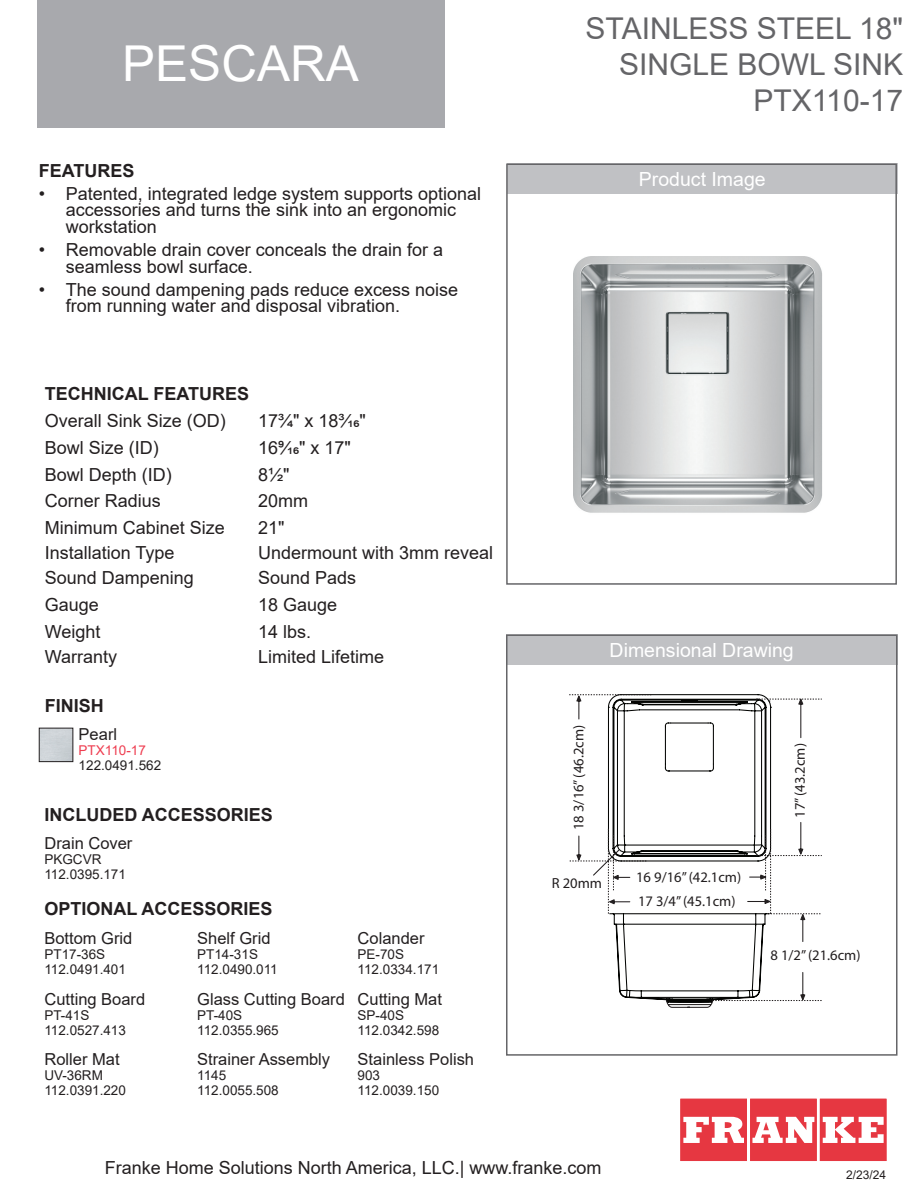
<style>
.page{position:relative;width:918px;height:1188px;background:#fff}
.page>*{position:absolute;margin:0;border:0;box-sizing:border-box;transform-origin:0 0}
.t1{font:49.5px "Arial";color:#fff}
.t2{font:30px "Arial";color:#656568}
.t3{font:19.5px "Arial";color:#fff}
.t4{font:18px/16.5px "Arial";color:#231f20}
.t5{font:700 18px "Arial";color:#231f20}
.t6{font:16.5px "Arial";color:#231f20}
.t7{font:14.55px/24.3px "Myriad Pro";color:#211d1e}
.t8{font:13.5px "Arial";color:#231f20}
.t9{font:13.5px "Arial";color:#ee3d50}
.t10{font:12px "Arial";color:#231f20}
</style>
<div class="page">
<div style="left:506px;top:634px;width:392px;height:31px;background:#c0c1c4"></div>
<div style="left:506px;top:634px;width:392px;height:422px;border:2px solid #656568"></div>
<div style="left:507px;top:164px;width:391px;height:30px;background:#c0c1c4"></div>
<div style="left:506px;top:164px;width:391px;height:421px;border:2px solid #656568"></div>
<svg style="left:680px;top:1099px;width:206px;height:62px"></svg>
<div style="left:37px;top:0;width:408px;height:127px;background:#a8a9ad"></div>
<div style="left:39px;top:728px;width:34px;height:34px;border:1px solid #231f20"></div>
<img style="left:573px;top:256px;width:249px;height:257px">
<svg style="left:569px;top:694px;width:253px;height:314px"></svg>
<p class="t1" style="left:122px;top:30px;width:238px">PESCARA</p>
<p class="t5" style="left:39px;top:158px;width:97px">FEATURES</p>
<p class="t4" style="left:66px;top:185px;width:417px;text-indent:-27px">• Patented, integrated ledge system supports optional accessories and turns the sink into an ergonomic workstation</p>
<p class="t4" style="left:66px;top:241px;width:379px;text-indent:-27px">• Removable drain cover conceals the drain for a seamless bowl surface.</p>
<p class="t4" style="left:66px;top:281px;width:394px;text-indent:-27px">• The sound dampening pads reduce excess noise from running water and disposal vibration.</p>
<p class="t5" style="left:45px;top:381px;width:206px">TECHNICAL FEATURES</p>
<p class="t4" style="left:45px;top:412px;width:183px">Overall Sink Size (OD)</p>
<p class="t4" style="left:258px;top:412px;width:109px">173/4" x 183/16"</p>
<p class="t4" style="left:45px;top:439px;width:116px">Bowl Size (ID)</p>
<p class="t4" style="left:258px;top:439px;width:94px">169/16" x 17"</p>
<p class="t4" style="left:45px;top:466px;width:129px">Bowl Depth (ID)</p>
<p class="t4" style="left:258px;top:466px;width:33px">81/2"</p>
<p class="t4" style="left:45px;top:492px;width:118px">Corner Radius</p>
<p class="t4" style="left:258px;top:492px;width:52px">20mm</p>
<p class="t4" style="left:45px;top:519px;width:182px">Minimum Cabinet Size</p>
<p class="t4" style="left:258px;top:519px;width:28px">21"</p>
<p class="t4" style="left:45px;top:544px;width:131px">Installation Type</p>
<p class="t4" style="left:258px;top:544px;width:237px">Undermount with 3mm reveal</p>
<p class="t4" style="left:45px;top:569px;width:151px">Sound Dampening</p>
<p class="t4" style="left:258px;top:569px;width:100px">Sound Pads</p>
<p class="t4" style="left:45px;top:596px;width:56px">Gauge</p>
<p class="t4" style="left:258px;top:596px;width:81px">18 Gauge</p>
<p class="t4" style="left:45px;top:623px;width:57px">Weight</p>
<p class="t4" style="left:258px;top:623px;width:55px">14 lbs.</p>
<p class="t4" style="left:45px;top:649px;width:74px">Warranty</p>
<p class="t4" style="left:258px;top:649px;width:128px">Limited Lifetime</p>
<p class="t5" style="left:45px;top:693px;width:61px">FINISH</p>
<p class="t6" style="left:79px;top:723px;width:40px">Pearl</p>
<p class="t9" style="left:79px;top:741px;width:69px">PTX110-17</p>
<p class="t8" style="left:79px;top:756px;width:84px">122.0491.562</p>
<p class="t5" style="left:44px;top:802px;width:230px">INCLUDED ACCESSORIES</p>
<p class="t6" style="left:44px;top:832px;width:90px">Drain Cover</p>
<p class="t8" style="left:44px;top:850px;width:59px">PKGCVR</p>
<p class="t8" style="left:44px;top:865px;width:83px">112.0395.171</p>
<p class="t5" style="left:44px;top:896px;width:230px">OPTIONAL ACCESSORIES</p>
<p class="t6" style="left:44px;top:927px;width:90px">Bottom Grid</p>
<p class="t8" style="left:44px;top:945px;width:62px">PT17-36S</p>
<p class="t8" style="left:44px;top:960px;width:83px">112.0491.401</p>
<p class="t6" style="left:197px;top:927px;width:75px">Shelf Grid</p>
<p class="t8" style="left:197px;top:945px;width:62px">PT14-31S</p>
<p class="t8" style="left:197px;top:960px;width:82px">112.0490.011</p>
<p class="t6" style="left:44px;top:987px;width:102px">Cutting Board</p>
<p class="t8" style="left:44px;top:1006px;width:47px">PT-41S</p>
<p class="t8" style="left:44px;top:1021px;width:83px">112.0527.413</p>
<p class="t6" style="left:44px;top:1048px;width:77px">Roller Mat</p>
<p class="t8" style="left:44px;top:1066px;width:60px">UV-36RM</p>
<p class="t8" style="left:44px;top:1081px;width:83px">112.0391.220</p>
<p class="t6" style="left:197px;top:987px;width:149px">Glass Cutting Board</p>
<p class="t8" style="left:197px;top:1006px;width:47px">PT-40S</p>
<p class="t8" style="left:197px;top:1021px;width:83px">112.0355.965</p>
<p class="t6" style="left:197px;top:1048px;width:134px">Strainer Assembly</p>
<p class="t8" style="left:197px;top:1066px;width:31px">1145</p>
<p class="t8" style="left:197px;top:1081px;width:83px">112.0055.508</p>
<p class="t6" style="left:358px;top:927px;width:68px">Colander</p>
<p class="t8" style="left:358px;top:945px;width:48px">PE-70S</p>
<p class="t8" style="left:358px;top:960px;width:83px">112.0334.171</p>
<p class="t6" style="left:358px;top:987px;width:86px">Cutting Mat</p>
<p class="t8" style="left:358px;top:1006px;width:48px">SP-40S</p>
<p class="t8" style="left:358px;top:1021px;width:83px">112.0342.598</p>
<p class="t6" style="left:358px;top:1048px;width:118px">Stainless Polish</p>
<p class="t8" style="left:358px;top:1066px;width:24px">903</p>
<p class="t8" style="left:358px;top:1081px;width:83px">112.0039.150</p>
<p class="t2" style="left:586px;top:8px;width:319px">STAINLESS STEEL 18"</p>
<p class="t2" style="left:619px;top:44px;width:285px">SINGLE BOWL SINK</p>
<p class="t2" style="left:754px;top:80px;width:151px">PTX110-17</p>
<p class="t3" style="left:639px;top:166px;width:128px">Product Image</p>
<p class="t3" style="left:610px;top:637px;width:186px">Dimensional Drawing</p>
<p class="t7" style="left:566px;top:830px;width:107px;rotate:-90deg">18 3/16” (46.2cm)</p>
<p class="t7" style="left:552px;top:871px;width:52px">R 20mm</p>
<p class="t7" style="left:636px;top:864px;width:107px">16 9/16” (42.1cm)<br>17 3/4” (45.1cm)</p>
<p class="t7" style="left:788px;top:818px;width:76px;rotate:-90deg">17” (43.2cm)</p>
<p class="t7" style="left:771px;top:943px;width:92px">8 1/2” (21.6cm)</p>
<p class="t4" style="left:105px;top:1159px;width:498px">Franke Home Solutions North America, LLC.| www.franke.com</p>
<p class="t10" style="left:846px;top:1166px;width:42px">2/23/24</p>
</div>
